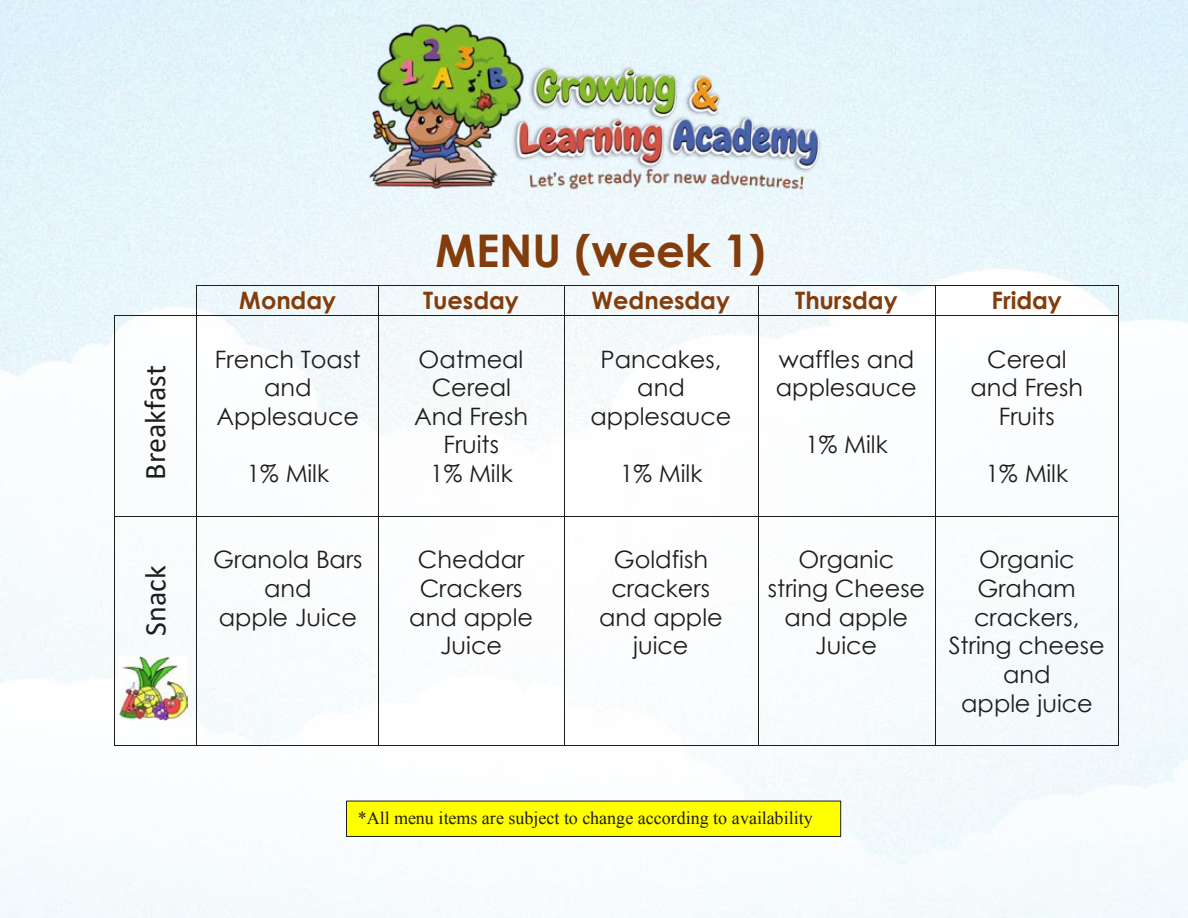
<style>
.page{position:relative;width:1188px;height:918px;background:#fff}
.page>*{position:absolute;margin:0;border:0;box-sizing:border-box;transform-origin:0 0}
.t1{font:700 45px "Century Gothic";color:#833c0b}
.t2{font:30px "Calibri";color:#1d1d1b}
.t3{font:24px/28.7px "Century Gothic";color:#1d1d1b;text-align:center}
.t4{font:700 24px "Century Gothic";letter-spacing:-.005em;color:#833c0b}
.t5{font:18px "Times New Roman";letter-spacing:-.005em;color:#1d1d1b}
</style>
<div class="page">
<img style="left:0;top:0;width:1188px;height:918px">
<img style="left:119px;top:656px;width:68px;height:65px">
<hr style="left:197px;top:285px;width:181px;height:1px;background:#1d1d1b">
<hr style="left:379px;top:285px;width:185px;height:1px;background:#1d1d1b">
<hr style="left:565px;top:285px;width:193px;height:1px;background:#1d1d1b">
<hr style="left:758px;top:285px;width:177px;height:1px;background:#1d1d1b">
<hr style="left:936px;top:285px;width:182px;height:1px;background:#1d1d1b">
<hr style="left:197px;top:285px;width:1px;height:30px;background:#1d1d1b">
<hr style="left:378px;top:285px;width:1px;height:30px;background:#1d1d1b">
<hr style="left:564px;top:285px;width:1px;height:30px;background:#1d1d1b">
<hr style="left:758px;top:285px;width:1px;height:30px;background:#1d1d1b">
<hr style="left:935px;top:285px;width:1px;height:30px;background:#1d1d1b">
<hr style="left:1118px;top:285px;width:1px;height:30px;background:#1d1d1b">
<hr style="left:116px;top:315px;width:81px;height:1px;background:#1d1d1b">
<hr style="left:197px;top:315px;width:181px;height:1px;background:#1d1d1b">
<hr style="left:379px;top:315px;width:185px;height:1px;background:#1d1d1b">
<hr style="left:565px;top:315px;width:193px;height:1px;background:#1d1d1b">
<hr style="left:758px;top:315px;width:177px;height:1px;background:#1d1d1b">
<hr style="left:936px;top:315px;width:182px;height:1px;background:#1d1d1b">
<hr style="left:114px;top:315px;width:1px;height:201px;background:#1d1d1b">
<hr style="left:197px;top:315px;width:1px;height:201px;background:#1d1d1b">
<hr style="left:378px;top:315px;width:1px;height:201px;background:#1d1d1b">
<hr style="left:564px;top:315px;width:1px;height:201px;background:#1d1d1b">
<hr style="left:758px;top:315px;width:1px;height:201px;background:#1d1d1b">
<hr style="left:935px;top:315px;width:1px;height:201px;background:#1d1d1b">
<hr style="left:1118px;top:315px;width:1px;height:201px;background:#1d1d1b">
<hr style="left:115px;top:516px;width:82px;height:1px;background:#1d1d1b">
<hr style="left:197px;top:516px;width:181px;height:1px;background:#1d1d1b">
<hr style="left:379px;top:516px;width:185px;height:1px;background:#1d1d1b">
<hr style="left:565px;top:516px;width:193px;height:1px;background:#1d1d1b">
<hr style="left:758px;top:516px;width:177px;height:1px;background:#1d1d1b">
<hr style="left:936px;top:516px;width:182px;height:1px;background:#1d1d1b">
<hr style="left:114px;top:517px;width:1px;height:228px;background:#1d1d1b">
<hr style="left:115px;top:745px;width:82px;height:1px;background:#1d1d1b">
<hr style="left:197px;top:517px;width:1px;height:228px;background:#1d1d1b">
<hr style="left:197px;top:745px;width:181px;height:1px;background:#1d1d1b">
<hr style="left:378px;top:517px;width:1px;height:228px;background:#1d1d1b">
<hr style="left:379px;top:745px;width:185px;height:1px;background:#1d1d1b">
<hr style="left:564px;top:517px;width:1px;height:228px;background:#1d1d1b">
<hr style="left:565px;top:745px;width:193px;height:1px;background:#1d1d1b">
<hr style="left:758px;top:517px;width:1px;height:228px;background:#1d1d1b">
<hr style="left:758px;top:745px;width:177px;height:1px;background:#1d1d1b">
<hr style="left:935px;top:517px;width:1px;height:228px;background:#1d1d1b">
<hr style="left:936px;top:745px;width:182px;height:1px;background:#1d1d1b">
<hr style="left:1118px;top:517px;width:1px;height:228px;background:#1d1d1b">
<img style="left:125px;top:344px;width:66px;height:136px">
<img style="left:125px;top:545px;width:58px;height:90px">
<div style="left:346px;top:801px;width:495px;height:35px;background:#ff0"></div>
<div style="left:346px;top:801px;width:495px;height:36px;border:1px solid #1d1d1b"></div>
<img style="left:359px;top:4px;width:470px;height:204px">
<p class="t2" style="left:134px;top:480px;width:116px;rotate:-90deg">Breakfast</p>
<p class="t2" style="left:135px;top:636px;width:72px;rotate:-90deg">Snack</p>
<h1 class="t1" style="left:436px;top:216px;width:332px">MENU (week 1)</h1>
<p class="t4" style="left:239px;top:283px;width:98px">Monday</p>
<p class="t4" style="left:423px;top:283px;width:97px">Tuesday</p>
<p class="t4" style="left:592px;top:283px;width:140px">Wednesday</p>
<p class="t4" style="left:795px;top:283px;width:104px">Thursday</p>
<p class="t4" style="left:991px;top:283px;width:72px">Friday</p>
<p class="t3" style="left:215px;top:344px;width:147px">French Toast and<br>Applesauce</p>
<p class="t3" style="left:247px;top:459px;width:84px">1% Milk</p>
<p class="t3" style="left:776px;top:344px;width:143px;text-align:left">waffles and applesauce</p>
<p class="t3" style="left:805px;top:430px;width:84px">1% Milk</p>
<p class="t3" style="left:414px;top:344px;width:115px">Oatmeal<br>Cereal<br>And Fresh<br>Fruits<br>1% Milk</p>
<p class="t3" style="left:590px;top:344px;width:143px">Pancakes, and applesauce</p>
<p class="t3" style="left:970px;top:344px;width:114px">Cereal and Fresh<br>Fruits</p>
<p class="t3" style="left:986px;top:459px;width:84px">1% Milk</p>
<p class="t3" style="left:620px;top:459px;width:84px">1% Milk</p>
<p class="t3" style="left:213px;top:545px;width:151px">Granola Bars and<br>apple Juice</p>
<p class="t3" style="left:409px;top:545px;width:125px">Cheddar<br>Crackers and apple<br>Juice</p>
<p class="t3" style="left:599px;top:545px;width:125px">Goldfish crackers and apple juice</p>
<p class="t3" style="left:768px;top:545px;width:159px">Organic string Cheese and apple<br>Juice</p>
<p class="t3" style="left:949px;top:545px;width:158px">Organic<br>Graham crackers,<br>String cheese and<br>apple juice</p>
<p class="t5" style="left:358px;top:806px;width:456px">*All menu items are subject to change according to availability</p>
</div>
